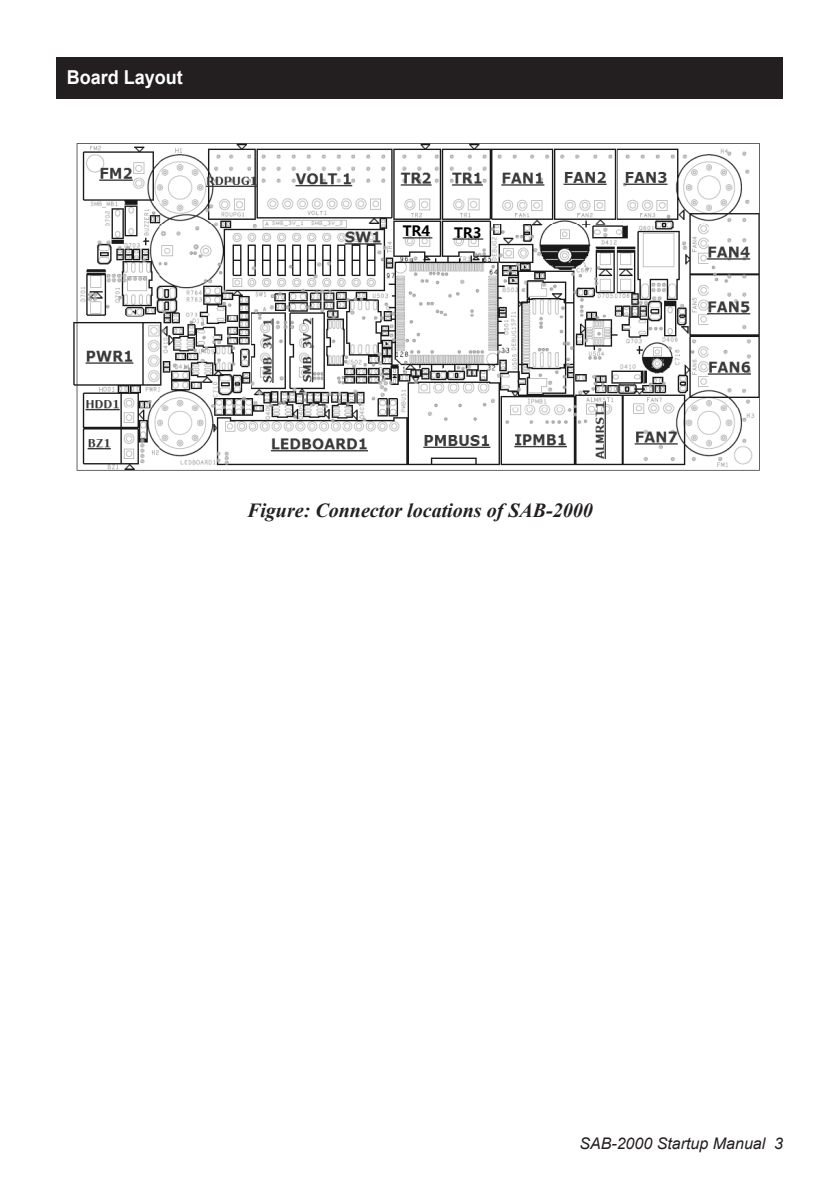
<style>
.page{position:relative;width:840px;height:1191px;background:#fff}
.page>*{position:absolute;margin:0;border:0;box-sizing:border-box;transform-origin:0 0}
.Start_-_Full_Page_Ca{font:italic 700 20px "Times New Roman";color:#231f20}
.Start_-_Black_Headin{font:700 19.2px "Arial";color:#fff;scale:.94 1}
.t1{font:italic 16px "Arial";color:#231f20}
.t2{font:700 14.2px "Microsoft Ya Hei";color:#000}
</style>
<div class="page">
<div style="left:57px;top:57px;width:725px;height:41px;background:#231f20"></div>
<img style="left:73px;top:143px;width:687px;height:328px">
<hr style="left:402px;top:237px;width:30px;height:1px;background:#000">
<hr style="left:452px;top:239px;width:31px;height:1px;background:#000">
<p class="Start_-_Black_Headin" style="left:67px;top:64px;width:125px">Board Layout</p>
<p class="t2" style="left:402px;top:221px;width:29px">TR4</p>
<p class="t2" style="left:454px;top:223px;width:29px">TR3</p>
<p class="Start_-_Full_Page_Ca" style="left:247px;top:496px;width:347px">Figure: Connector locations of SAB-2000</p>
<p class="t1" style="left:579px;top:1132px;width:205px">SAB-2000 Startup Manual 3</p>
</div>
